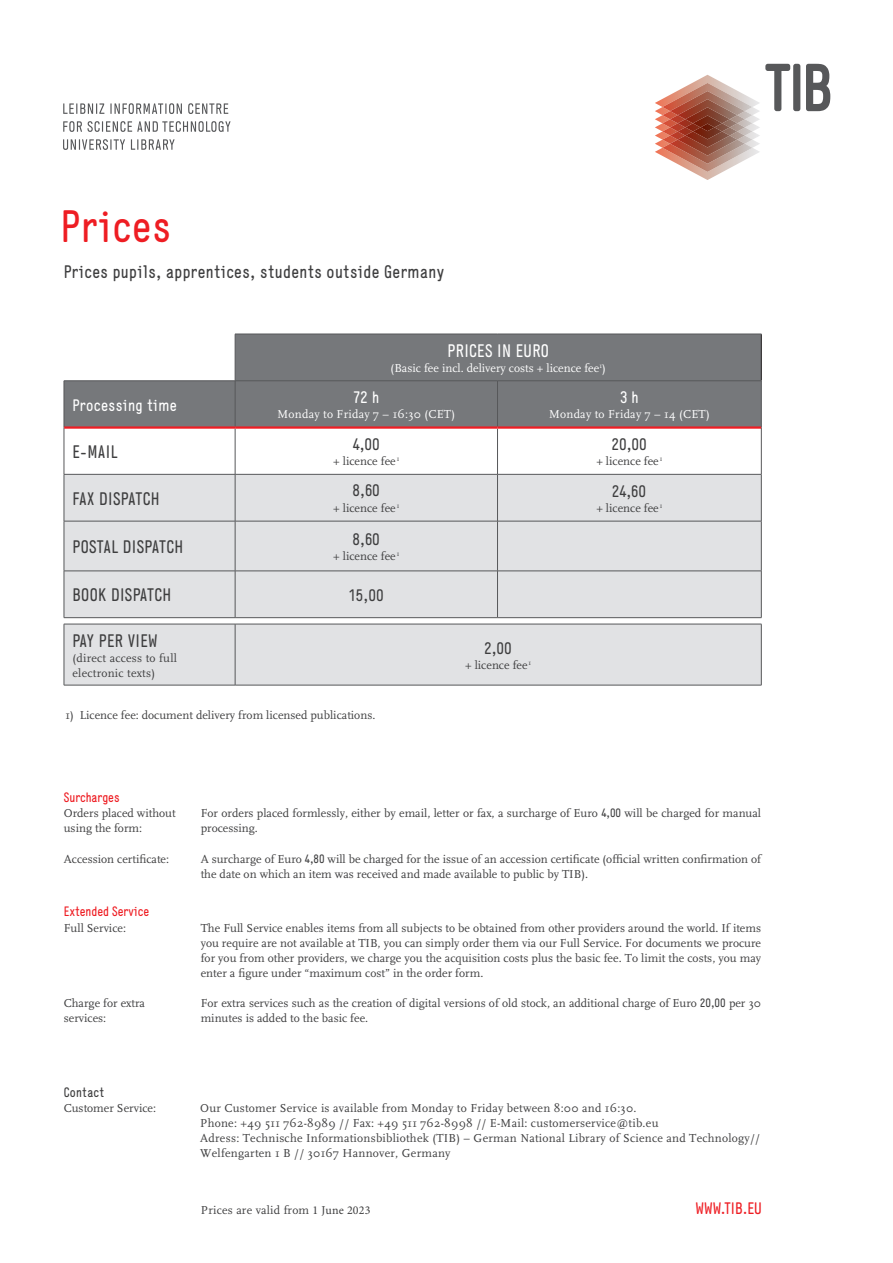
<style>
.page{position:relative;width:893px;height:1263px;background:#fff}
.page>*{position:absolute;margin:0;border:0;box-sizing:border-box;transform-origin:0 0}
.t1{font:45px "Generika MG";letter-spacing:.02em;color:#ee1d23}
.t2{font:18px "Generika MG";letter-spacing:.02em;color:#3e3e3f}
.t3{font:18px "Generika MG";letter-spacing:.02em;color:#fff}
.t4{font:16.5px "Generika MG";color:#3e3e3f}
.t5{font:16.5px "Generika MG";letter-spacing:.02em;color:#fff}
.t6{font:16.5px "Generika MG";color:#ee1d23}
.t7{font:13.5px "Generika MG";color:#ee1d23}
.t8{font:13.5px "Generika MG";letter-spacing:.02em;color:#3e3e3f}
.t9{font:12px/15px "FF Scala";color:#3e3e3f}
.t10{font:12px/15px "FF Scala";letter-spacing:.02em;color:#3e3e3f}
.t11{font:12px "FF Scala";letter-spacing:.02em;color:#fff}
.t12{font:12px "FF Scala";color:#fff}
.s1{font-family:"Generika MG"}
.s2{font-family:"Minion Pro"}
</style>
<div class="page">
<img style="left:655px;top:75px;width:105px;height:105px">
<img style="left:662px;top:83px;width:90px;height:89px">
<img style="left:670px;top:91px;width:75px;height:73px">
<img style="left:678px;top:99px;width:59px;height:57px">
<img style="left:685px;top:107px;width:45px;height:40px">
<img style="left:693px;top:115px;width:29px;height:24px">
<img style="left:700px;top:124px;width:14px;height:7px">
<svg style="left:765px;top:64px;width:35px;height:47px"></svg>
<svg style="left:806px;top:64px;width:24px;height:47px"></svg>
<svg style="left:63px;top:103px;width:41px;height:11px"></svg>
<svg style="left:110px;top:103px;width:72px;height:11px"></svg>
<svg style="left:188px;top:103px;width:40px;height:11px"></svg>
<svg style="left:63px;top:121px;width:168px;height:11px"></svg>
<svg style="left:63px;top:139px;width:62px;height:11px"></svg>
<svg style="left:131px;top:139px;width:44px;height:11px"></svg>
<svg style="left:65px;top:335px;width:696px;height:91px;background:#86888b"></svg>
<svg style="left:236px;top:429px;width:525px;height:45px"></svg>
<div style="left:65px;top:475px;width:696px;height:142px;background:#e1e2e4"></div>
<hr style="left:761px;top:334px;width:1px;height:47px;background:#231f20">
<hr style="left:235px;top:334px;width:262px;height:1px;background:#57585a">
<hr style="left:235px;top:334px;width:1px;height:47px;background:#57585a">
<hr style="left:497px;top:334px;width:264px;height:1px;background:#57585a">
<hr style="left:64px;top:380px;width:171px;height:1px;background:#57585a">
<hr style="left:64px;top:381px;width:1px;height:47px;background:#57585a">
<hr style="left:235px;top:380px;width:262px;height:1px;background:#57585a">
<hr style="left:235px;top:381px;width:1px;height:45px;background:#57585a">
<hr style="left:497px;top:380px;width:264px;height:1px;background:#57585a">
<hr style="left:497px;top:381px;width:1px;height:45px;background:#57585a">
<hr style="left:761px;top:381px;width:1px;height:47px;background:#57585a">
<hr style="left:64px;top:428px;width:1px;height:46px;background:#57585a">
<hr style="left:235px;top:429px;width:1px;height:45px;background:#57585a">
<hr style="left:497px;top:429px;width:1px;height:45px;background:#57585a">
<hr style="left:761px;top:428px;width:1px;height:46px;background:#57585a">
<hr style="left:64px;top:474px;width:171px;height:1px;background:#57585a">
<hr style="left:64px;top:474px;width:1px;height:47px;background:#57585a">
<hr style="left:235px;top:474px;width:262px;height:1px;background:#57585a">
<hr style="left:235px;top:474px;width:1px;height:47px;background:#57585a">
<hr style="left:497px;top:474px;width:264px;height:1px;background:#57585a">
<hr style="left:497px;top:474px;width:1px;height:47px;background:#57585a">
<hr style="left:761px;top:474px;width:1px;height:47px;background:#57585a">
<hr style="left:64px;top:521px;width:171px;height:1px;background:#57585a">
<hr style="left:64px;top:521px;width:1px;height:50px;background:#57585a">
<hr style="left:235px;top:521px;width:262px;height:1px;background:#57585a">
<hr style="left:235px;top:521px;width:1px;height:50px;background:#57585a">
<hr style="left:497px;top:521px;width:264px;height:1px;background:#57585a">
<hr style="left:497px;top:521px;width:1px;height:50px;background:#57585a">
<hr style="left:761px;top:521px;width:1px;height:50px;background:#57585a">
<hr style="left:64px;top:571px;width:171px;height:1px;background:#57585a">
<hr style="left:64px;top:571px;width:1px;height:46px;background:#57585a">
<hr style="left:235px;top:571px;width:262px;height:1px;background:#57585a">
<hr style="left:235px;top:571px;width:1px;height:46px;background:#57585a">
<hr style="left:497px;top:571px;width:264px;height:1px;background:#57585a">
<hr style="left:497px;top:571px;width:1px;height:46px;background:#57585a">
<hr style="left:761px;top:571px;width:1px;height:46px;background:#57585a">
<hr style="left:64px;top:617px;width:171px;height:1px;background:#57585a">
<hr style="left:235px;top:617px;width:262px;height:1px;background:#57585a">
<hr style="left:497px;top:617px;width:264px;height:1px;background:#57585a">
<hr style="left:64px;top:426px;width:171px;height:3px;background:#ee1d23">
<hr style="left:235px;top:426px;width:262px;height:3px;background:#ee1d23">
<hr style="left:497px;top:426px;width:264px;height:3px;background:#ee1d23">
<div style="left:65px;top:625px;width:696px;height:60px;background:#e1e2e4"></div>
<hr style="left:64px;top:624px;width:171px;height:1px;background:#57585a">
<hr style="left:64px;top:624px;width:1px;height:61px;background:#57585a">
<hr style="left:235px;top:624px;width:526px;height:1px;background:#57585a">
<hr style="left:235px;top:624px;width:1px;height:61px;background:#57585a">
<hr style="left:761px;top:624px;width:1px;height:61px;background:#57585a">
<hr style="left:64px;top:685px;width:171px;height:1px;background:#57585a">
<hr style="left:235px;top:685px;width:526px;height:1px;background:#57585a">
<h1 class="t1" style="left:61px;top:201px;width:112px">Prices</h1>
<h2 class="t2" style="left:64px;top:261px;width:382px">Prices pupils, apprentices, students outside Germany</h2>
<h3 class="t5" style="left:72px;top:395px;width:106px">Processing time</h3>
<h2 class="t3" style="left:448px;top:341px;width:103px">PrICES i n EURO</h2>
<p class="t12" style="left:391px;top:361px;width:217px">(Basic fee incl. delivery costs + licence fee<sup>1</sup>)</p>
<h3 class="t5" style="left:353px;top:388px;width:27px">72 h</h3>
<p class="t11" style="left:278px;top:408px;width:179px">Monday to Friday 7 – 16:30 (CET)</p>
<h3 class="t5" style="left:620px;top:388px;width:20px">3 h</h3>
<p class="t11" style="left:549px;top:408px;width:162px">Monday to Friday 7 – 14 (CET)</p>
<h2 class="t2" style="left:72px;top:441px;width:47px">E-Mai l</h2>
<h3 class="t4" style="left:353px;top:435px;width:29px">4,00</h3>
<p class="t9" style="left:333px;top:454px;width:68px">+ licence fee<sup>1</sup></p>
<h2 class="t2" style="left:72px;top:488px;width:89px">Fax DISPATCH</h2>
<h3 class="t4" style="left:353px;top:481px;width:29px">8,60</h3>
<p class="t9" style="left:333px;top:500px;width:68px">+ licence fee<sup>1</sup></p>
<h2 class="t2" style="left:72px;top:536px;width:112px">POSTAL DISPATCH</h2>
<h3 class="t4" style="left:353px;top:529px;width:29px">8,60</h3>
<p class="t9" style="left:333px;top:549px;width:68px">+ licence fee<sup>1</sup></p>
<h2 class="t2" style="left:72px;top:585px;width:100px">BOOK DISPATCH</h2>
<h3 class="t4" style="left:349px;top:585px;width:36px">15,00</h3>
<h2 class="t2" style="left:72px;top:630px;width:87px">PAY PER VIEW</h2>
<p class="t10" style="left:72px;top:650px;width:106px">(direct access to full electronic texts)</p>
<p class="t9" style="left:65px;top:708px;width:311px">1) Licence fee: document delivery from licensed publications.</p>
<h3 class="t4" style="left:485px;top:638px;width:29px">2,00</h3>
<p class="t9" style="left:465px;top:657px;width:68px">+ licence fee<sup>1</sup></p>
<h3 class="t4" style="left:612px;top:435px;width:36px">20,00</h3>
<p class="t9" style="left:596px;top:454px;width:68px">+ licence fee<sup>1</sup></p>
<h3 class="t4" style="left:612px;top:481px;width:35px">24,60</h3>
<p class="t9" style="left:596px;top:500px;width:68px">+ licence fee<sup>1</sup></p>
<p class="t7" style="left:64px;top:789px;width:57px">Surcharges</p>
<p class="t9" style="left:64px;top:806px;width:113px">Orders placed without using the form:</p>
<p class="t9" style="left:201px;top:806px;width:562px">For orders placed formlessly, either by email, letter or fax, a surcharge of Euro <span class="s1">4,00</span> will be charged for manual processing.</p>
<p class="t9" style="left:64px;top:851px;width:107px">Accession certificate:</p>
<p class="t9" style="left:201px;top:852px;width:562px">A surcharge of Euro <span class="s1">4,80</span> will be charged for the issue of an accession certificate (official written confirmation of the date on which an item was received and made available to public by TIB).</p>
<p class="t7" style="left:64px;top:904px;width:87px">Extended Service</p>
<p class="t9" style="left:64px;top:920px;width:64px">Full Service:</p>
<p class="t9" style="left:64px;top:995px;width:83px">Charge for extra services:</p>
<p class="t8" style="left:64px;top:1084px;width:42px">Contact</p>
<p class="t9" style="left:201px;top:920px;width:562px;text-align:justify">The Full Service enables items from all subjects to be obtained from other providers around the world. If items you require are not available at TIB, you can simply order them via our Full Service. For documents we procure for you from other providers, we charge you the acquisition costs plus the basic fee. To limit the costs, you may enter a figure under “maximum cost” in the order form.</p>
<p class="t9" style="left:201px;top:995px;width:562px">For extra services such as the creation of digital versions of old stock, an additional charge of Euro <span class="s1">20,00</span> per 30 minutes is added to the basic fee.</p>
<p class="t9" style="left:64px;top:1101px;width:94px">Customer Service:</p>
<p class="t10" style="left:200px;top:1101px;width:561px">Our Customer Service is available from Monday to Friday between 8:00 and 16:30.<br>Phone: +49 511 762-8989 // Fax: +49 511 762-8998 // E-Mail: customerservice@tib.eu<br>Adress: Technische Informationsbibliothek (TIB) – German National Library of Science and Technology// Welfengarten 1 B // 30167 Hannover, Germany</p>
<p class="t10" style="left:201px;top:1203px;width:171px">Prices are valid from <span class="s2">1 June 2023</span></p>
<h3 class="t6" style="left:696px;top:1199px;width:68px">WWW.TIB.EU</h3>
</div>
